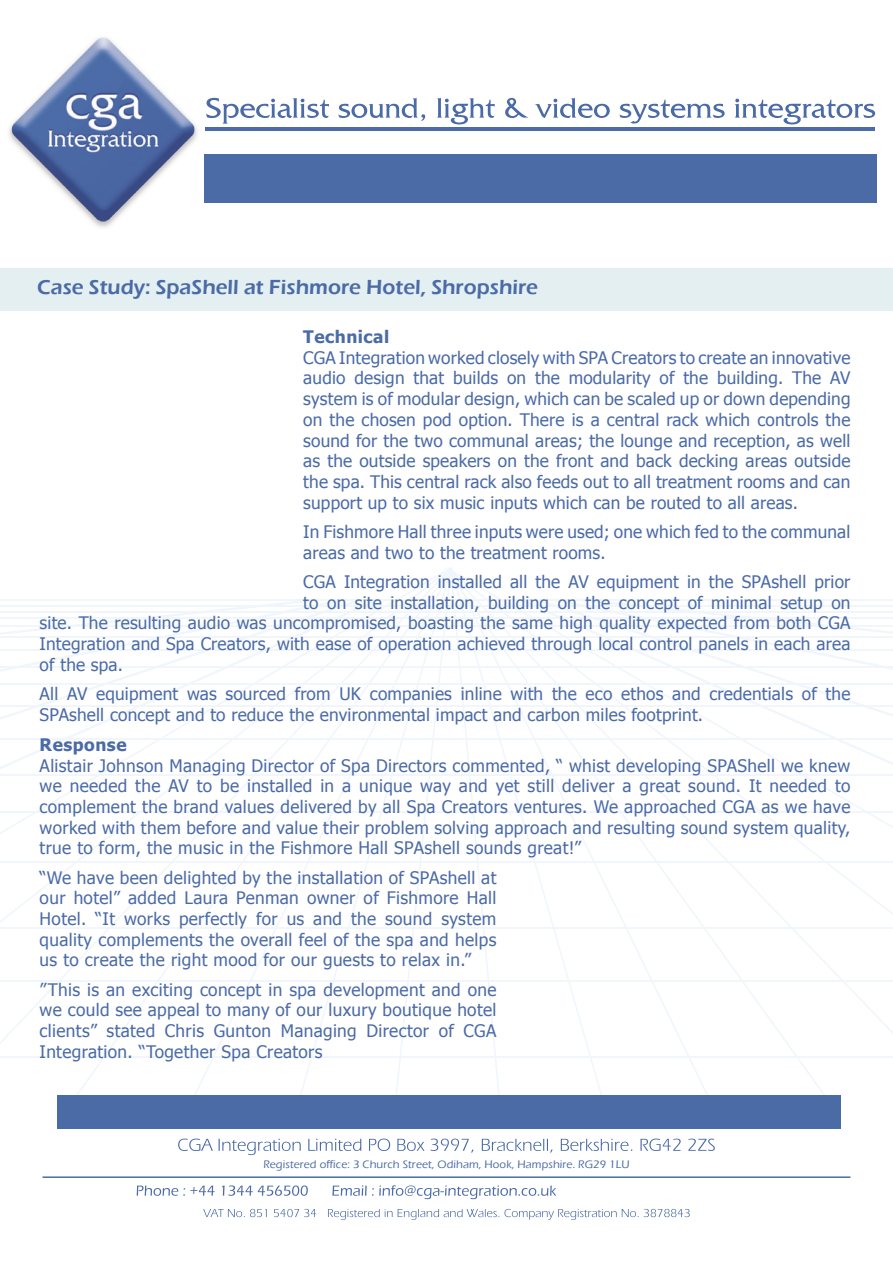
<style>
.page{position:relative;width:893px;height:1263px;background:#fff}
.page>*{position:absolute;margin:0;border:0;box-sizing:border-box;transform-origin:0 0}
.t1{font:600 21px "Eras ITC";color:#4b6ba7}
.t2{font:17.25px/20.7px "Tahoma";letter-spacing:.01em;color:#4b6ba7;text-align:justify}
.t3{font:700 17.25px "Tahoma";letter-spacing:.03em;color:#4b6ba7}
.t4{font:500 11.25px "Eras ITC";letter-spacing:.01em;color:#4b6ba7}
</style>
<div class="page">
<svg style="left:190px;top:923px;width:205px;height:172px"></svg>
<svg style="left:500px;top:915px;width:212px;height:180px"></svg>
<svg style="left:395px;top:915px;width:105px;height:180px"></svg>
<svg style="left:452px;top:570px;width:441px;height:345px"></svg>
<hr style="left:0;top:1056px;width:893px;height:1px;background:#f0f6fc">
<hr style="left:0;top:980px;width:893px;height:2px;background:#f0f6fc">
<hr style="left:0;top:927px;width:893px;height:1px;background:#f0f6fc">
<hr style="left:0;top:861px;width:893px;height:2px;background:#f0f6fc">
<hr style="left:0;top:811px;width:893px;height:2px;background:#f0f6fc">
<hr style="left:0;top:774px;width:893px;height:1px;background:#f0f6fc">
<hr style="left:0;top:738px;width:893px;height:1px;background:#f0f6fc">
<hr style="left:0;top:705px;width:893px;height:1px;background:#f0f6fc">
<hr style="left:0;top:683px;width:893px;height:2px;background:#f0f6fc">
<hr style="left:0;top:666px;width:893px;height:1px;background:#f0f6fc">
<hr style="left:0;top:649px;width:893px;height:1px;background:#f0f6fc">
<hr style="left:0;top:636px;width:893px;height:2px;background:#f0f6fc">
<hr style="left:0;top:625px;width:893px;height:2px;background:#f0f6fc">
<hr style="left:0;top:617px;width:893px;height:2px;background:#f0f6fc">
<hr style="left:0;top:611px;width:893px;height:2px;background:#f0f6fc">
<hr style="left:0;top:605px;width:893px;height:1px;background:#f0f6fc">
<hr style="left:0;top:599px;width:893px;height:2px;background:#f0f6fc">
<svg style="left:519px;top:598px;width:374px;height:167px"></svg>
<svg style="left:535px;top:598px;width:358px;height:118px"></svg>
<svg style="left:0;top:567px;width:452px;height:356px"></svg>
<svg style="left:0;top:598px;width:379px;height:171px"></svg>
<svg style="left:0;top:598px;width:363px;height:122px"></svg>
<img style="left:8px;top:37px;width:213px;height:191px">
<div style="left:0;top:268px;width:893px;height:42px;background:#e3eff0"></div>
<hr style="left:206px;top:128px;width:669px;height:3px;background:#4b6ba7">
<svg style="left:206px;top:98px;width:669px;height:26px"></svg>
<svg style="left:203px;top:1209px;width:487px;height:11px"></svg>
<hr style="left:43px;top:1176px;width:807px;height:2px;background:#4b6ba7">
<svg style="left:178px;top:1138px;width:537px;height:17px"></svg>
<div style="left:57px;top:1095px;width:784px;height:34px;background:#4b6ba7"></div>
<svg style="left:332px;top:1185px;width:224px;height:14px"></svg>
<svg style="left:137px;top:1185px;width:171px;height:11px"></svg>
<div style="left:204px;top:154px;width:673px;height:49px;background:#4b6ba7"></div>
<p class="t1" style="left:37px;top:275px;width:502px">Case Study: SpaShell at Fishmore Hotel, Shropshire</p>
<p class="t3" style="left:303px;top:325px;width:87px">Technical</p>
<p class="t2" style="left:303px;top:346px;width:549px">CGA Integration worked closely with SPA Creators to create an innovative audio design that builds on the modularity of the building. The AV system is of modular design, which can be scaled up or down depending on the chosen pod option. There is a central rack which controls the sound for the two communal areas; the lounge and reception, as well as the outside speakers on the front and back decking areas outside the spa. This central rack also feeds out to all treatment rooms and can support up to six music inputs which can be routed to all areas.</p>
<p class="t2" style="left:303px;top:520px;width:549px">In Fishmore Hall three inputs were used; one which fed to the communal areas and two to the treatment rooms.</p>
<p class="t2" style="left:303px;top:570px;width:549px">CGA Integration installed all the AV equipment in the SPAshell prior</p>
<p class="t2" style="left:303px;top:591px;width:549px">to on site installation, building on the concept of minimal setup on</p>
<p class="t2" style="left:40px;top:612px;width:812px">site. The resulting audio was uncompromised, boasting the same high quality expected from both CGA</p>
<p class="t2" style="left:40px;top:632px;width:812px">Integration and Spa Creators, with ease of operation achieved through local control panels in each area</p>
<p class="t2" style="left:40px;top:653px;width:85px">of the spa.</p>
<p class="t2" style="left:40px;top:682px;width:812px">All AV equipment was sourced from UK companies inline with the eco ethos and credentials of the<br>SPAshell concept and to reduce the environmental impact and carbon miles footprint.</p>
<p class="t3" style="left:40px;top:733px;width:88px">Response</p>
<p class="t2" style="left:40px;top:754px;width:812px">Alistair Johnson Managing Director of Spa Directors commented, “ whist developing SPAShell we knew we needed the AV to be installed in a unique way and yet still deliver a great sound. It needed to complement the brand values delivered by all Spa Creators ventures. We approached CGA as we have worked with them before and value their problem solving approach and resulting sound system quality, true to form, the music in the Fishmore Hall SPAshell sounds great!”</p>
<p class="t2" style="left:40px;top:866px;width:458px">“We have been delighted by the installation of SPAshell at our hotel” added Laura Penman owner of Fishmore Hall Hotel. “It works perfectly for us and the sound system quality complements the overall feel of the spa and helps us to create the right mood for our guests to relax in.”</p>
<p class="t2" style="left:40px;top:978px;width:458px">”This is an exciting concept in spa development and one we could see appeal to many of our luxury boutique hotel clients” stated Chris Gunton Managing Director of CGA Integration. “Together Spa Creators</p>
<p class="t4" style="left:263px;top:1158px;width:368px">Registered office: 3 Church Street, Odiham, Hook, Hampshire. RG29 1LU</p>
</div>
